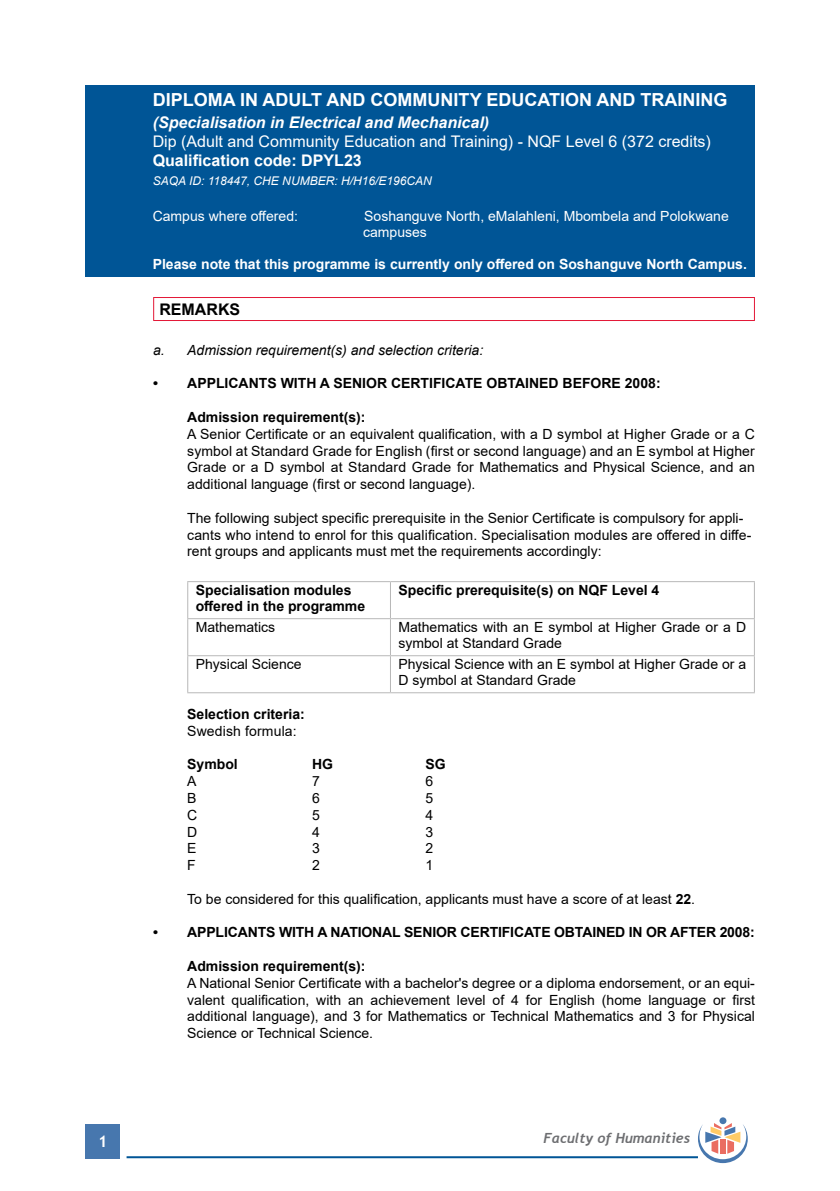
<style>
.page{position:relative;width:840px;height:1191px;background:#fff}
.page>*{position:absolute;margin:0;border:0;box-sizing:border-box;transform-origin:0 0}
.t1{font:700 18px "Arial";color:#fff}
.t2{font:16px "Arial";color:#fff}
.t3{font:italic 700 16px "Arial";color:#fff}
.t4{font:700 16px "Arial";color:#fff}
.t5{font:700 16px "Arial";color:#000}
.t6{font:700 16px "Trebuchet MS";color:#fff}
.t7{font:14px/16.8px "Arial";color:#000}
.t8{font:700 14px/16px "Arial";color:#000}
.t9{font:14px/16px "Arial";color:#fff}
.t10{font:700 14px "Arial";color:#fff}
.t11{font:italic 14px "Arial";color:#000}
.t12{font:italic 700 14px "Trebuchet";color:#6d6e71}
.t13{font:italic 12px "Arial";color:#fff}
.s1{font-weight:700}
</style>
<div class="page">
<div style="left:86px;top:1124px;width:34px;height:34px;background:#4777ae"></div>
<hr style="left:126px;top:1156px;width:571px;height:2px;background:#005596">
<div style="left:719px;top:1117px;width:7px;height:7px;background:#4777ae;border-radius:50%"></div>
<svg style="left:697px;top:1123px;width:50px;height:40px"></svg>
<div style="left:85px;top:85px;width:669px;height:192px;background:#005596"></div>
<hr style="left:153px;top:297px;width:601px;height:1px;background:#e31837">
<svg style="left:153px;top:298px;width:1px;height:22px"></svg>
<svg style="left:753px;top:298px;width:1px;height:22px"></svg>
<hr style="left:153px;top:320px;width:601px;height:1px;background:#e31837">
<hr style="left:187px;top:581px;width:203px;height:1px;background:#b8b8b8">
<hr style="left:187px;top:582px;width:1px;height:36px;background:#b8b8b8">
<hr style="left:390px;top:581px;width:364px;height:1px;background:#b8b8b8">
<hr style="left:390px;top:582px;width:1px;height:36px;background:#b8b8b8">
<hr style="left:753px;top:582px;width:1px;height:36px;background:#b8b8b8">
<hr style="left:187px;top:618px;width:203px;height:1px;background:#b8b8b8">
<hr style="left:187px;top:619px;width:1px;height:36px;background:#b8b8b8">
<hr style="left:390px;top:618px;width:364px;height:1px;background:#b8b8b8">
<hr style="left:390px;top:619px;width:1px;height:36px;background:#b8b8b8">
<hr style="left:753px;top:619px;width:1px;height:36px;background:#b8b8b8">
<hr style="left:187px;top:655px;width:203px;height:1px;background:#b8b8b8">
<hr style="left:187px;top:656px;width:1px;height:36px;background:#b8b8b8">
<hr style="left:390px;top:655px;width:364px;height:1px;background:#b8b8b8">
<hr style="left:390px;top:656px;width:1px;height:36px;background:#b8b8b8">
<hr style="left:753px;top:656px;width:1px;height:36px;background:#b8b8b8">
<hr style="left:187px;top:692px;width:203px;height:1px;background:#b8b8b8">
<hr style="left:390px;top:692px;width:364px;height:1px;background:#b8b8b8">
<p class="t1" style="left:153px;top:87px;width:576px">DIPLOMA IN ADULT AND COMMUNITY EDUCATION AND TRAINING</p>
<p class="t3" style="left:153px;top:111px;width:338px">(Specialisation in Electrical and Mechanical)</p>
<p class="t2" style="left:153px;top:130px;width:559px">Dip (Adult and Community Education and Training) - NQF Level 6 (372 credits)</p>
<p class="t4" style="left:153px;top:149px;width:210px">Qualification code: DPYL23</p>
<p class="t13" style="left:153px;top:173px;width:280px">SAQA ID: 118447, CHE NUMBER: H/H16/E196CAN</p>
<p class="t9" style="left:153px;top:208px;width:147px">Campus where offered:</p>
<p class="t9" style="left:363px;top:208px;width:367px">Soshanguve North, eMalahleni, Mbombela and Polokwane campuses</p>
<p class="t10" style="left:153px;top:254px;width:595px">Please note that this programme is currently only offered on Soshanguve North Campus.</p>
<p class="t5" style="left:159px;top:298px;width:82px">REMARKS</p>
<p class="t11" style="left:153px;top:341px;width:331px">a. Admission requirement(s) and selection criteria:</p>
<p class="t8" style="left:153px;top:375px;width:508px">• APPLICANTS WITH A SENIOR CERTIFICATE OBTAINED BEFORE 2008:</p>
<p class="t8" style="left:187px;top:409px;width:180px">Admission requirement(s):</p>
<p class="t7" style="left:187px;top:425px;width:569px;text-align:justify">A Senior Certificate or an equivalent qualification, with a D symbol at Higher Grade or a C symbol at Standard Grade for English (first or second language) and an E symbol at Higher Grade or a D symbol at Standard Grade for Mathematics and Physical Science, and an additional language (first or second language).</p>
<p class="t7" style="left:187px;top:509px;width:565px">The following subject specific prerequisite in the Senior Certificate is compulsory for appli&shy;cants who intend to enrol for this qualification. Specialisation modules are offered in diffe&shy;rent groups and applicants must met the requirements accordingly:</p>
<p class="t8" style="left:196px;top:582px;width:171px">Specialisation modules offered in the programme</p>
<p class="t8" style="left:398px;top:582px;width:262px">Specific prerequisite(s) on NQF Level 4</p>
<p class="t7" style="left:196px;top:618px;width:81px">Mathematics</p>
<p class="t7" style="left:398px;top:618px;width:349px;line-height:16px">Mathematics with an E symbol at Higher Grade or a D symbol at Standard Grade</p>
<p class="t7" style="left:196px;top:655px;width:107px">Physical Science</p>
<p class="t7" style="left:398px;top:656px;width:349px;line-height:16px">Physical Science with an E symbol at Higher Grade or a<br>D symbol at Standard Grade</p>
<p class="t8" style="left:187px;top:706px;width:119px">Selection criteria:</p>
<p class="t7" style="left:187px;top:722px;width:111px">Swedish formula:</p>
<p class="t8" style="left:187px;top:756px;width:52px">Symbol</p>
<p class="t8" style="left:312px;top:756px;width:22px">HG</p>
<p class="t8" style="left:425px;top:756px;width:22px">SG</p>
<p class="t7" style="left:187px;top:772px;width:11px">A</p>
<p class="t7" style="left:312px;top:772px;width:9px">7</p>
<p class="t7" style="left:425px;top:772px;width:9px">6</p>
<p class="t7" style="left:187px;top:789px;width:11px">B</p>
<p class="t7" style="left:312px;top:789px;width:9px">6</p>
<p class="t7" style="left:425px;top:789px;width:9px">5</p>
<p class="t7" style="left:187px;top:806px;width:12px">C</p>
<p class="t7" style="left:312px;top:806px;width:9px">5</p>
<p class="t7" style="left:425px;top:806px;width:9px">4</p>
<p class="t7" style="left:187px;top:823px;width:12px">D</p>
<p class="t7" style="left:312px;top:823px;width:9px">4</p>
<p class="t7" style="left:425px;top:823px;width:9px">3</p>
<p class="t7" style="left:187px;top:840px;width:11px">E</p>
<p class="t7" style="left:312px;top:840px;width:9px">3</p>
<p class="t7" style="left:425px;top:840px;width:9px">2</p>
<p class="t7" style="left:187px;top:856px;width:10px">F</p>
<p class="t7" style="left:312px;top:856px;width:9px">2</p>
<p class="t7" style="left:425px;top:856px;width:9px">1</p>
<p class="t7" style="left:187px;top:890px;width:509px">To be considered for this qualification, applicants must have a score of at least <span class="s1">22</span>.</p>
<p class="t8" style="left:153px;top:924px;width:603px">• APPLICANTS WITH A NATIONAL SENIOR CERTIFICATE OBTAINED IN OR AFTER 2008:</p>
<p class="t8" style="left:187px;top:958px;width:180px">Admission requirement(s):</p>
<p class="t7" style="left:187px;top:974px;width:569px;text-align:justify">A National Senior Certificate with a bachelor's degree or a diploma endorsement, or an equi&shy;valent qualification, with an achievement level of 4 for English (home language or first additional language), and 3 for Mathematics or Technical Mathematics and 3 for Physical Science or Technical Science.</p>
<p class="t6" style="left:98px;top:1131px;width:11px">1</p>
<p class="t12" style="left:543px;top:1129px;width:148px">Faculty of Humanities</p>
</div>
